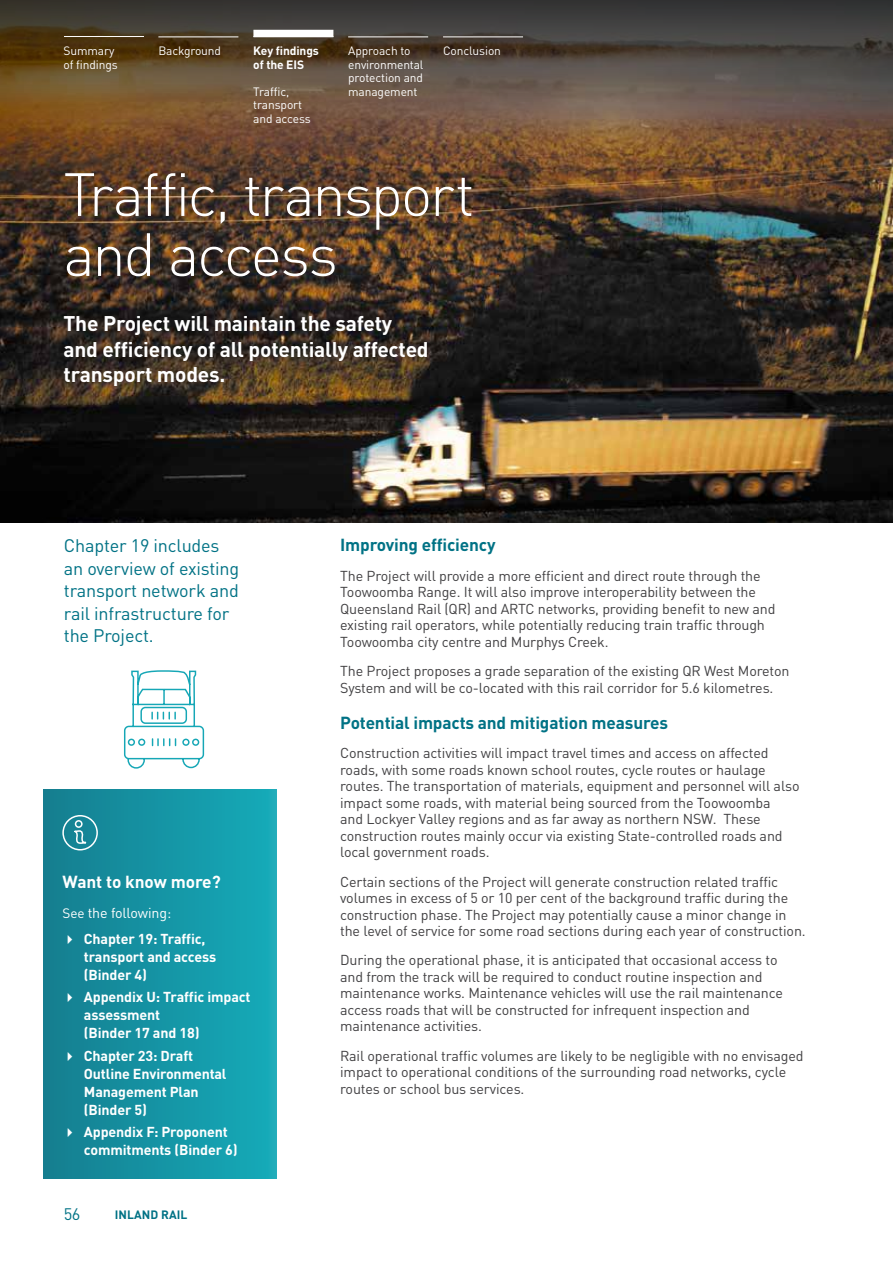
<style>
.page{position:relative;width:893px;height:1263px;background:#fff}
.page>*{position:absolute;margin:0;border:0;box-sizing:border-box;transform-origin:0 0}
.t1{font:300 60px/60px "DINOT";letter-spacing:-.04em;color:#fff}
.t2{font:700 21px/25.5px "DINOT";letter-spacing:-.01em;color:#fff}
.t3{font:18px/22.5px "DINOT";letter-spacing:-.01em;color:#007285}
.t4{font:700 17.25px "DINOT";letter-spacing:-.01em;color:#007285}
.t5{font:700 17.25px "DINOT";letter-spacing:-.005em;color:#fff}
.t6{font:16.5px "DINOT";color:#007285}
.t7{font:14.25px/16.5px "DINOT";letter-spacing:-.01em;color:#414042}
.t8{font:700 14.25px/18px "DINOT";letter-spacing:-.01em;color:#fff}
.t9{font:14.25px "DINOT";letter-spacing:-.01em;color:#fff}
.t10{font:12px/13.5px "DINOT";letter-spacing:-.01em;color:#fff}
.t11{font:700 12px "DINOT";letter-spacing:-.01em;color:#fff}
.t12{font:700 12px "DINOT";letter-spacing:.005em;color:#007285}
.s1{font-size:13.5px}
</style>
<div class="page">
<img style="left:0;top:244px;width:893px;height:278px">
<img style="left:0;top:142px;width:893px;height:102px">
<svg style="left:0;top:0;width:893px;height:142px;background:#5c4b3a"></svg>
<div style="left:44px;top:789px;width:233px;height:390px;background:linear-gradient(to right,#157e8f,#16abb9)"></div>
<hr style="left:64px;top:36px;width:80px;height:1px;background:#fff">
<div style="left:253px;top:30px;width:80px;height:7px;background:#fff"></div>
<hr style="left:443px;top:37px;width:80px;height:1px;background:#fff">
<hr style="left:348px;top:37px;width:80px;height:1px;background:#fff">
<hr style="left:158px;top:37px;width:80px;height:1px;background:#fff">
<div style="left:75px;top:820px;width:8px;height:8px;border:2px solid #fff;border-radius:50%"></div>
<svg style="left:73px;top:829px;width:15px;height:17px"></svg>
<div style="left:62px;top:815px;width:36px;height:35px;border:2px solid #fff;border-radius:50%"></div>
<svg style="left:124px;top:670px;width:81px;height:99px"></svg>
<svg style="left:68px;top:935px;width:4px;height:9px"></svg>
<svg style="left:68px;top:993px;width:4px;height:9px"></svg>
<svg style="left:68px;top:1051px;width:4px;height:9px"></svg>
<svg style="left:68px;top:1128px;width:4px;height:9px"></svg>
<p class="t10" style="left:64px;top:43px;width:52px">Summary</p>
<p class="t10" style="left:158px;top:43px;width:64px">Background</p>
<p class="t11" style="left:253px;top:41px;width:67px">Key findings</p>
<p class="t10" style="left:348px;top:43px;width:64px">Approach to</p>
<p class="t10" style="left:443px;top:43px;width:59px">Conclusion</p>
<p class="t10" style="left:64px;top:57px;width:56px">of findings</p>
<p class="t11" style="left:253px;top:55px;width:52px">of the EIS</p>
<p class="t10" style="left:348px;top:57px;width:77px">environmental protection and</p>
<p class="t10" style="left:253px;top:84px;width:38px">Traffic,</p>
<p class="t10" style="left:348px;top:84px;width:71px">management</p>
<p class="t10" style="left:253px;top:97px;width:59px">transport and access</p>
<h3 class="t1" style="left:63px;top:159px;width:413px">Traffic, transport and access</h3>
<p class="t2" style="left:63px;top:309px;width:367px">The Project will maintain the safety and efficiency of all potentially affected transport modes.</p>
<p class="t3" style="left:64px;top:533px;width:177px">Chapter 19 includes an overview of existing transport network and rail infrastructure for the Project.</p>
<p class="t5" style="left:63px;top:868px;width:160px">Want to know more?</p>
<p class="t9" style="left:63px;top:901px;width:110px"><span class="s1">See</span> the following:</p>
<p class="t8" style="left:84px;top:928px;width:134px">Chapter 19: Traffic, transport and access (Binder 4)</p>
<p class="t8" style="left:84px;top:987px;width:168px">Appendix U: Traffic impact assessment<br>(Binder 17 and 18)</p>
<p class="t8" style="left:84px;top:1045px;width:144px">Chapter 23: Draft<br>Outline Environmental<br>Management Plan (Binder 5)</p>
<p class="t8" style="left:84px;top:1121px;width:155px">Appendix F: Proponent commitments (Binder 6)</p>
<p class="t6" style="left:64px;top:1202px;width:18px">56</p>
<p class="t12" style="left:115px;top:1205px;width:74px">INLAND RAIL</p>
<h4 class="t4" style="left:340px;top:532px;width:157px">Improving efficiency</h4>
<p class="t7" style="left:340px;top:566px;width:437px">The Project will provide a more efficient and direct route through the Toowoomba Range. It will also improve interoperability between the Queensland Rail (QR) and ARTC networks, providing benefit to new and existing rail operators, while potentially reducing train traffic through Toowoomba city centre and Murphys Creek.</p>
<p class="t7" style="left:340px;top:661px;width:451px">The Project proposes a grade separation of the existing QR West Moreton<br>System and will be co-located with this rail corridor for 5.6 kilometres.</p>
<h4 class="t4" style="left:340px;top:709px;width:329px">Potential impacts and mitigation measures</h4>
<p class="t7" style="left:340px;top:744px;width:461px">Construction activities will impact travel times and access on affected roads, with some roads known school routes, cycle routes or haulage routes. The transportation of materials, equipment and personnel will also impact some roads, with material being sourced from the Toowoomba<br>and Lockyer Valley regions and as far away as northern NSW. These construction routes mainly occur via existing State-controlled roads and local government roads.</p>
<p class="t7" style="left:340px;top:872px;width:467px">Certain sections of the Project will generate construction related traffic volumes in excess of 5 or 10 per cent of the background traffic during the construction phase. The Project may potentially cause a minor change in the level of service for some road sections during each year of construction.</p>
<p class="t7" style="left:340px;top:951px;width:444px">During the operational phase, it is anticipated that occasional access to and from the track will be required to conduct routine inspection and maintenance works. Maintenance vehicles will use the rail maintenance access roads that will be constructed for infrequent inspection and maintenance activities.</p>
<p class="t7" style="left:340px;top:1046px;width:465px">Rail operational traffic volumes are likely to be negligible with no envisaged impact to operational conditions of the surrounding road networks, cycle routes or school bus services.</p>
</div>
